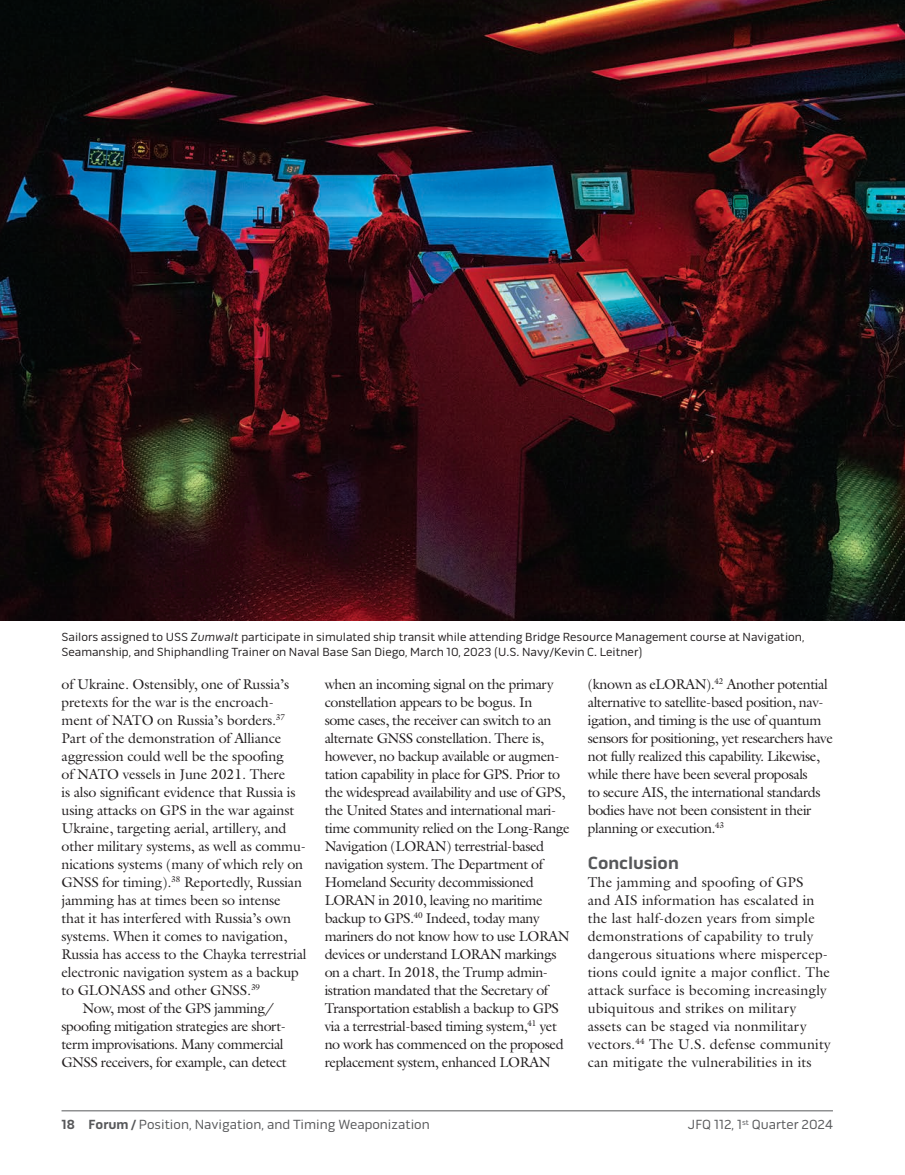
<style>
.page{position:relative;width:905px;height:1175px;background:#fff}
.page>*{position:absolute;margin:0;border:0;box-sizing:border-box;transform-origin:0 0}
.subhead_a{font:700 18px "Pill Gothic 600 mg";color:#57585a}
.body_text{font:14.25px/18px "Galliard Std";letter-spacing:-.03em;color:#231f20}
.body_text-2{font:14.25px/18px "Galliard Std";letter-spacing:-.01em;color:#231f20}
.paragraph_after_sub{font:14.25px/18px "Galliard Std";letter-spacing:.01em;color:#231f20}
.t1{font:13.5px "Pill Gothic 600 mg";color:#57585a}
.photo_caption{font:12px/15px "Pill Gothic 600 mg";color:#231f20}
.s1{font-style:italic}
.s2{font-weight:700}
</style>
<div class="page">
<hr style="left:62px;top:1110px;width:770px;height:1px;background:#57585a">
<img style="left:0;top:0;width:904px;height:620px">
<p class="photo_caption" style="left:62px;top:630px;width:744px">Sailors assigned to USS <span class="s1">Zumwalt</span> participate in simulated ship transit while attending Bridge Resource Management course at Navigation,<br>Seamanship, and Shiphandling Trainer on Naval Base San Diego, March 10, 2023 (U.S. Navy/Kevin C. Leitner)</p>
<p class="body_text-2" style="left:62px;top:674px;width:246px">of Ukraine. Ostensibly, one of Russia’s pretexts for the war is the encroach&shy;ment of NATO on Russia’s borders.<sup>37<br></sup>Part of the demonstration of Alliance aggression could well be the spoofing<br>of NATO vessels in June 2021. There<br>is also significant evidence that Russia is using attacks on GPS in the war against Ukraine, targeting aerial, artillery, and other military systems, as well as commu&shy;nications systems (many of which rely on GNSS for timing).<sup>38</sup> Reportedly, Russian jamming has at times been so intense that it has interfered with Russia’s own systems. When it comes to navigation, Russia has access to the Chayka terrestrial electronic navigation system as a backup to GLONASS and other GNSS.<sup>39</sup></p>
<p class="body_text" style="left:62px;top:998px;width:227px;text-align:center">Now, most of the GPS jamming/ spoofing mitigation strategies are short&shy;term improvisations. Many commercial GNSS receivers, for example, can detect</p>
<p class="body_text" style="left:324px;top:674px;width:247px">when an incoming signal on the primary constellation appears to be bogus. In<br>some cases, the receiver can switch to an alternate GNSS constellation. There is, however, no backup available or augmen&shy;tation capability in place for GPS. Prior to the widespread availability and use of GPS, the United States and international mari&shy;time community relied on the Long-Range Navigation (LORAN) terrestrial-based navigation system. The Department of Homeland Security decommissioned LORAN in 2010, leaving no maritime backup to GPS.<sup>40</sup> Indeed, today many mariners do not know how to use LORAN devices or understand LORAN markings on a chart. In 2018, the Trump admin&shy;istration mandated that the Secretary of Transportation establish a backup to GPS via a terrestrial-based timing system,<sup>41</sup> yet no work has commenced on the proposed replacement system, enhanced LORAN</p>
<p class="body_text" style="left:588px;top:674px;width:247px">(known as eLORAN).<sup>42</sup> Another potential alternative to satellite-based position, nav&shy;igation, and timing is the use of quantum sensors for positioning, yet researchers have not fully realized this capability. Likewise, while there have been several proposals<br>to secure AIS, the international standards bodies have not been consistent in their planning or execution.<sup>43</sup></p>
<p class="subhead_a" style="left:588px;top:852px;width:93px">Conclusion</p>
<p class="paragraph_after_sub" style="left:587px;top:872px;width:244px">The jamming and spoofing of GPS<br>and AIS information has escalated in the last half-dozen years from simple demonstrations of capability to truly dangerous situations where mispercep&shy;tions could ignite a major conflict. The attack surface is becoming increasingly ubiquitous and strikes on military assets can be staged via nonmilitary vectors.<sup>44</sup> The U.S. defense community can mitigate the vulnerabilities in its</p>
<p class="t1" style="left:62px;top:1116px;width:370px"><span class="s2">18 Forum /</span> Position, Navigation, and Timing Weaponization</p>
<p class="t1" style="left:688px;top:1116px;width:146px">JFQ 112, 1<sup>st</sup> Quarter 2024</p>
</div>
